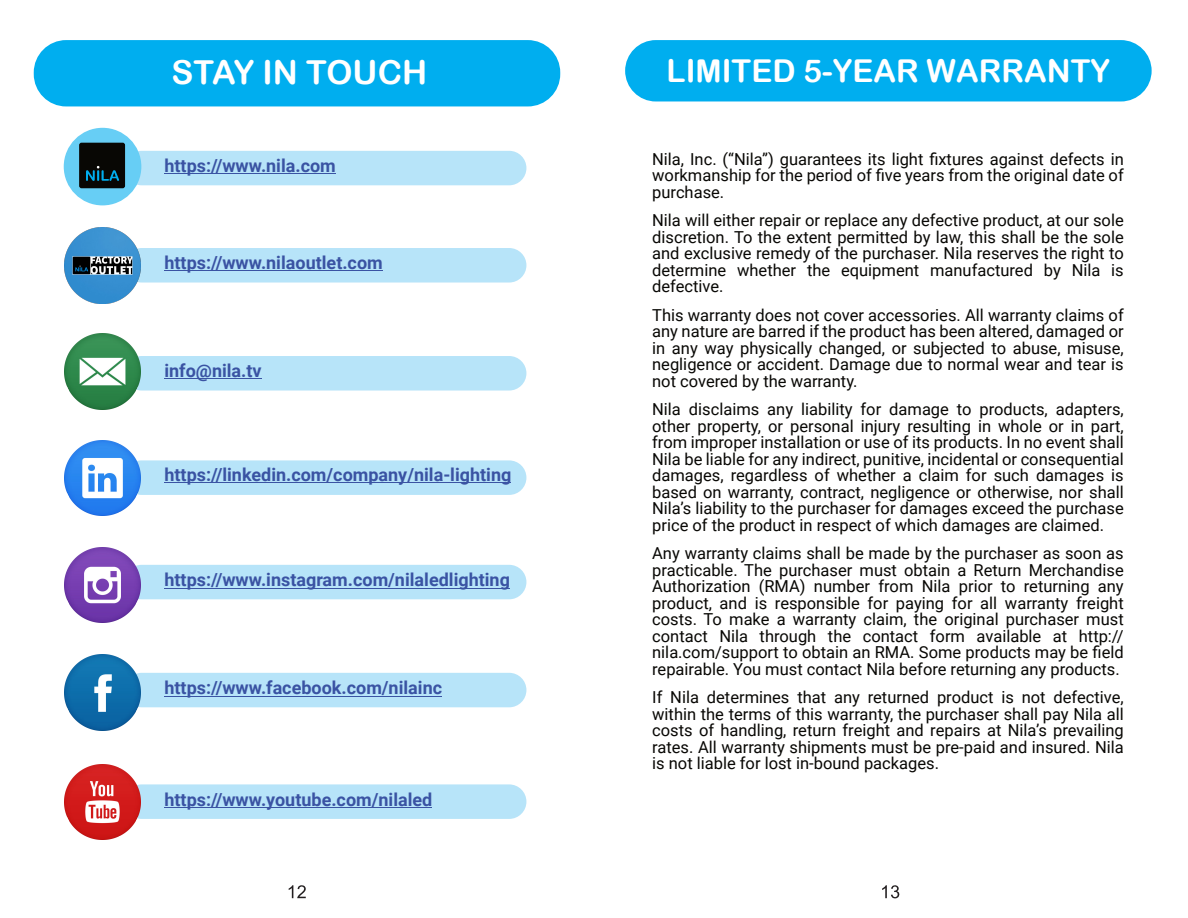
<style>
.page{position:relative;width:1188px;height:918px;background:#fff}
.page>*{position:absolute;margin:0;border:0;box-sizing:border-box;transform-origin:0 0}
.t1{font:33px "Arial Rounded MT Bold";color:#fff}
.t2{font:31.5px "Arial Rounded MT Bold";color:#fff}
.t3{font:700 18px "Roboto";color:#3a53a3}
.t4{font:16.5px/16.5px "Roboto";color:#080704;text-align:justify}
</style>
<div class="page">
<svg style="left:289px;top:885px;width:17px;height:13px"></svg>
<svg style="left:882px;top:885px;width:17px;height:13px"></svg>
<div style="left:34px;top:40px;width:526px;height:66px;background:#00aeef;border-radius:32px"></div>
<div style="left:124px;top:151px;width:402px;height:34px;background:#b7e4f9;border-radius:17px"></div>
<div style="left:124px;top:248px;width:402px;height:35px;background:#b7e4f9;border-radius:17px"></div>
<div style="left:124px;top:356px;width:402px;height:35px;background:#b7e4f9;border-radius:17px"></div>
<div style="left:124px;top:460px;width:402px;height:35px;background:#b7e4f9;border-radius:17px"></div>
<div style="left:124px;top:565px;width:402px;height:34px;background:#b7e4f9;border-radius:17px"></div>
<div style="left:124px;top:673px;width:402px;height:34px;background:#b7e4f9;border-radius:17px"></div>
<div style="left:124px;top:784px;width:402px;height:35px;background:#b7e4f9;border-radius:17px"></div>
<hr style="left:164px;top:173px;width:172px;height:1px;background:#3a53a3">
<hr style="left:164px;top:270px;width:219px;height:1px;background:#3a53a3">
<hr style="left:164px;top:378px;width:98px;height:1px;background:#3a53a3">
<hr style="left:164px;top:482px;width:347px;height:1px;background:#3a53a3">
<hr style="left:164px;top:588px;width:346px;height:1px;background:#3a53a3">
<hr style="left:164px;top:696px;width:278px;height:1px;background:#3a53a3">
<hr style="left:164px;top:807px;width:268px;height:1px;background:#3a53a3">
<div style="left:625px;top:40px;width:527px;height:61px;background:#00aeef;border-radius:31px"></div>
<img style="left:65px;top:334px;width:75px;height:75px">
<img style="left:65px;top:655px;width:75px;height:75px">
<img style="left:65px;top:547px;width:75px;height:76px">
<img style="left:65px;top:440px;width:75px;height:76px">
<img style="left:65px;top:228px;width:75px;height:75px">
<img style="left:65px;top:764px;width:75px;height:76px">
<div style="left:64px;top:128px;width:77px;height:77px;background:#67cef5;border-radius:50%"></div>
<div style="left:79px;top:143px;width:46px;height:45px;background:#080704;border-radius:2px"></div>
<svg style="left:86px;top:166px;width:33px;height:15px"></svg>
<h1 class="t1" style="left:172px;top:60px;width:257px">STAY IN TOUCH</h1>
<p class="t3" style="left:164px;top:158px;width:173px">https://www.nila.com</p>
<p class="t3" style="left:164px;top:256px;width:220px">https://www.nilaoutlet.com</p>
<p class="t3" style="left:164px;top:364px;width:99px">info@nila.tv</p>
<p class="t3" style="left:164px;top:467px;width:348px">https://linkedin.com/company/nila-lighting</p>
<p class="t3" style="left:164px;top:573px;width:347px">https://www.instagram.com/nilaledlighting</p>
<p class="t3" style="left:164px;top:681px;width:279px">https://www.facebook.com/nilainc</p>
<p class="t3" style="left:164px;top:792px;width:269px">https://www.youtube.com/nilaled</p>
<h2 class="t2" style="left:667px;top:60px;width:445px">LIMITED 5-YEAR WARRANTY</h2>
<p class="t4" style="left:652px;top:152px;width:473px">Nila, Inc. (“Nila”) guarantees its light fixtures against defects in workmanship for the period of five years from the original date of purchase.</p>
<p class="t4" style="left:652px;top:214px;width:473px">Nila will either repair or replace any defective product, at our sole discretion. To the extent permitted by law, this shall be the sole and exclusive remedy of the purchaser. Nila reserves the right to determine whether the equipment manufactured by Nila is defective.</p>
<p class="t4" style="left:652px;top:308px;width:473px">This warranty does not cover accessories. All warranty claims of any nature are barred if the product has been altered, damaged or in any way physically changed, or subjected to abuse, misuse, negligence or accident. Damage due to normal wear and tear is not covered by the warranty.</p>
<p class="t4" style="left:652px;top:403px;width:473px">Nila disclaims any liability for damage to products, adapters, other property, or personal injury resulting in whole or in part, from improper installation or use of its products. In no event shall Nila be liable for any indirect, punitive, incidental or consequential damages, regardless of whether a claim for such damages is based on warranty, contract, negligence or otherwise, nor shall Nila’s liability to the purchaser for damages exceed the purchase price of the product in respect of which damages are claimed.</p>
<p class="t4" style="left:652px;top:547px;width:473px">Any warranty claims shall be made by the purchaser as soon as practicable. The purchaser must obtain a Return Merchandise Authorization (RMA) number from Nila prior to returning any product, and is responsible for paying for all warranty freight costs. To make a warranty claim, the original purchaser must contact Nila through the contact form available at http:// nila.com/support to obtain an RMA. Some products may be field repairable. You must contact Nila before returning any products.</p>
<p class="t4" style="left:652px;top:691px;width:473px">If Nila determines that any returned product is not defective, within the terms of this warranty, the purchaser shall pay Nila all costs of handling, return freight and repairs at Nila’s prevailing rates. All warranty shipments must be pre-paid and insured. Nila is not liable for lost in-bound packages.</p>
</div>
